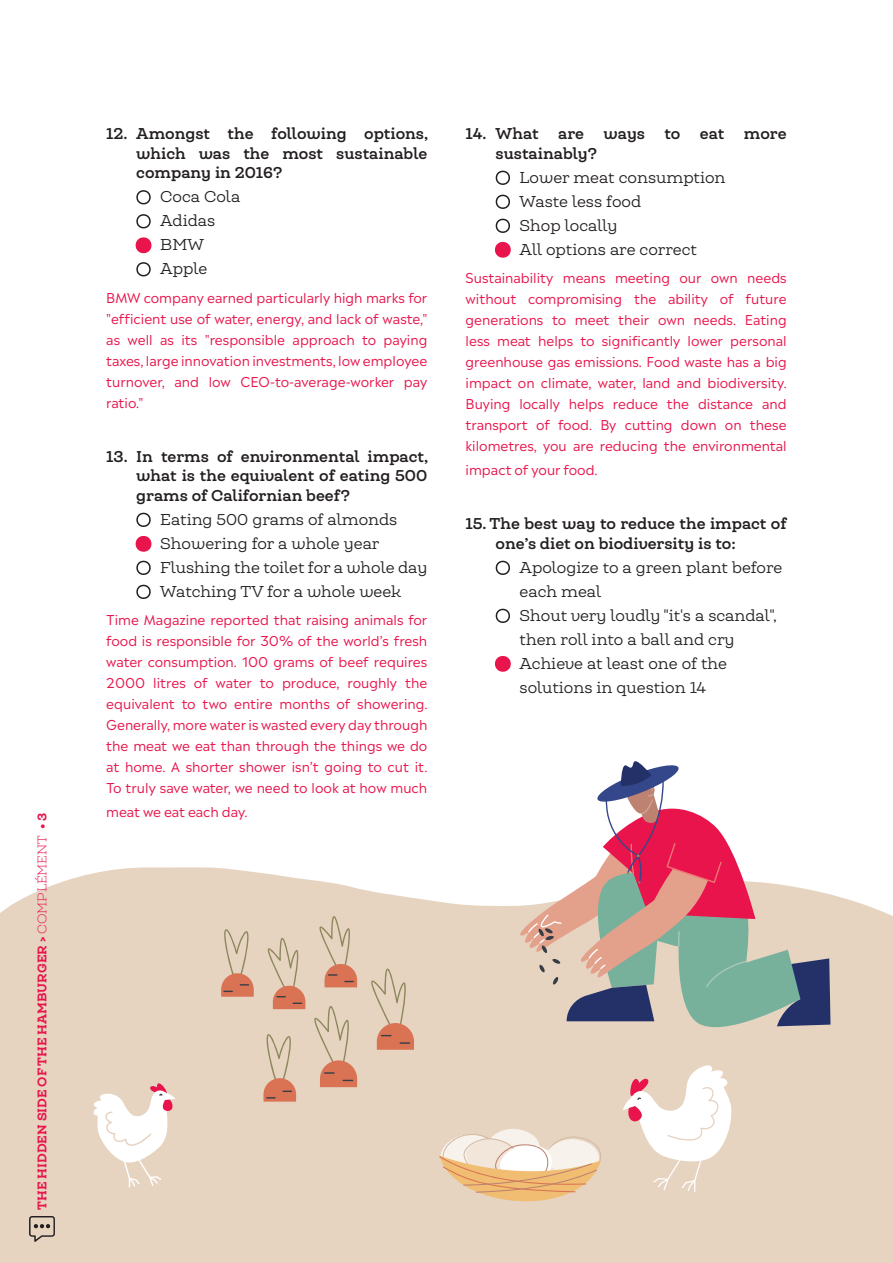
<style>
.page{position:relative;width:893px;height:1263px;background:#fff}
.page>*{position:absolute;margin:0;border:0;box-sizing:border-box;transform-origin:0 0}
.t1{font:15px/24px "Queulat Alt Soft";color:#231f20}
.t2{font:700 15px/19.5px "Queulat Alt Soft";color:#231f20;text-align:justify}
.t3{font:13.5px/21px "Madera";color:#e8144b;text-align:justify}
.t4{font:900 12px "Queulat Alt Soft";color:#e8144b}
.s1{font-weight:300}
.s2{font-family:"Madera";font-size:13.5px}
.s3{font-family:"Madera";font-size:13.5px;color:#e8144b}
</style>
<div class="page">
<div style="left:0;top:867px;width:893px;height:396px;background:#e6d4c1"></div>
<svg style="left:221px;top:928px;width:33px;height:69px;background:#d8b199"></svg>
<svg style="left:263px;top:1033px;width:33px;height:69px;background:#d8b199"></svg>
<svg style="left:317px;top:916px;width:40px;height:71px;background:#dab7a0"></svg>
<svg style="left:265px;top:937px;width:40px;height:72px;background:#dab7a0"></svg>
<svg style="left:370px;top:968px;width:44px;height:82px;background:#dbb79f"></svg>
<svg style="left:313px;top:1005px;width:44px;height:82px;background:#dbb7a0"></svg>
<svg style="left:518px;top:761px;width:312px;height:280px"></svg>
<svg style="left:623px;top:1063px;width:110px;height:129px"></svg>
<svg style="left:93px;top:1082px;width:82px;height:105px"></svg>
<svg style="left:439px;top:1127px;width:162px;height:93px;background:#ebd3b7"></svg>
<svg style="left:29px;top:1216px;width:26px;height:26px"></svg>
<p class="t4" style="left:34px;top:1210px;width:398px;rotate:-90deg">THE HIDDEN SIDE OF THE HAMBURGER &gt; <span class="s1">COMPLÉMENT</span> • 3</p>
<p class="t2" style="left:136px;top:124px;width:293px;text-indent:-30px">12. Amongst the following options, which was the most sustainable company in 2016?</p>
<p class="t1" style="left:136px;top:184px;width:106px"><span class="s2">●</span> Coca Cola</p>
<p class="t1" style="left:136px;top:208px;width:80px"><span class="s2">●</span> Adidas</p>
<p class="t1" style="left:136px;top:232px;width:69px"><span class="s3">●</span> BMW</p>
<p class="t1" style="left:136px;top:256px;width:73px"><span class="s2">●</span> Apple</p>
<p class="t3" style="left:106px;top:285px;width:323px">BMW company earned particularly high marks for "efficient use of water, energy, and lack of waste," as well as its "responsible approach to paying taxes, large innovation investments, low employee turnover, and low CEO-to-average-worker pay ratio."</p>
<p class="t2" style="left:136px;top:446px;width:293px;text-indent:-30px">13. In terms of environmental impact, what is the equivalent of eating 500 grams of Californian beef?</p>
<p class="t1" style="left:136px;top:507px;width:263px"><span class="s2">●</span> Eating 500 grams of almonds</p>
<p class="t1" style="left:136px;top:531px;width:245px"><span class="s3">●</span> Showering for a whole year</p>
<p class="t1" style="left:136px;top:555px;width:293px"><span class="s2">●</span> Flushing the toilet for a whole day</p>
<p class="t1" style="left:136px;top:579px;width:266px"><span class="s2">●</span> Watching TV for a whole week</p>
<p class="t3" style="left:106px;top:608px;width:323px">Time Magazine reported that raising animals for food is responsible for 30% of the world’s fresh water consumption. 100 grams of beef requires 2000 litres of water to produce, roughly the equivalent to two entire months of showering.<br>Generally, more water is wasted every day through the meat we eat than through the things we do at home. A shorter shower isn’t going to cut it.<br>To truly save water, we need to look at how much</p>
<p class="t3" style="left:106px;top:800px;width:143px">meat we eat each day.</p>
<p class="t2" style="left:466px;top:124px;width:75px">14. What</p>
<p class="t2" style="left:558px;top:124px;width:27px">are</p>
<p class="t2" style="left:603px;top:124px;width:43px">ways</p>
<p class="t2" style="left:664px;top:124px;width:18px">to</p>
<p class="t2" style="left:700px;top:124px;width:26px">eat</p>
<p class="t2" style="left:744px;top:124px;width:44px">more</p>
<p class="t2" style="left:496px;top:143px;width:103px">sustainably?</p>
<p class="t1" style="left:496px;top:165px;width:231px"><span class="s2">●</span> Lower meat consumption</p>
<p class="t1" style="left:496px;top:189px;width:147px"><span class="s2">●</span> Waste less food</p>
<p class="t1" style="left:496px;top:213px;width:123px"><span class="s2">●</span> Shop locally</p>
<p class="t1" style="left:496px;top:237px;width:203px"><span class="s3">●</span> All options are correct</p>
<p class="t3" style="left:466px;top:266px;width:323px">Sustainability means meeting our own needs without compromising the ability of future generations to meet their own needs. Eating less meat helps to significantly lower personal greenhouse gas emissions. Food waste has a big impact on climate, water, land and biodiversity.<br>Buying locally helps reduce the distance and transport of food. By cutting down on these kilometres, you are reducing the environmental</p>
<p class="t3" style="left:466px;top:458px;width:133px">impact of your food.</p>
<p class="t2" style="left:496px;top:514px;width:293px;text-indent:-30px">15. The best way to reduce the impact of one’s diet on biodiversity is to:</p>
<p class="t1" style="left:520px;top:555px;width:264px;text-indent:-24px"><span class="s2">●</span> Apologize to a green plant before each meal</p>
<p class="t1" style="left:520px;top:603px;width:259px;text-indent:-24px"><span class="s2">●</span> Shout very loudly "it's a scandal", then roll into a ball and cry</p>
<p class="t1" style="left:496px;top:651px;width:233px;text-align:center"><span class="s3">●</span> Achieve at least one of the solutions in question 14</p>
</div>
